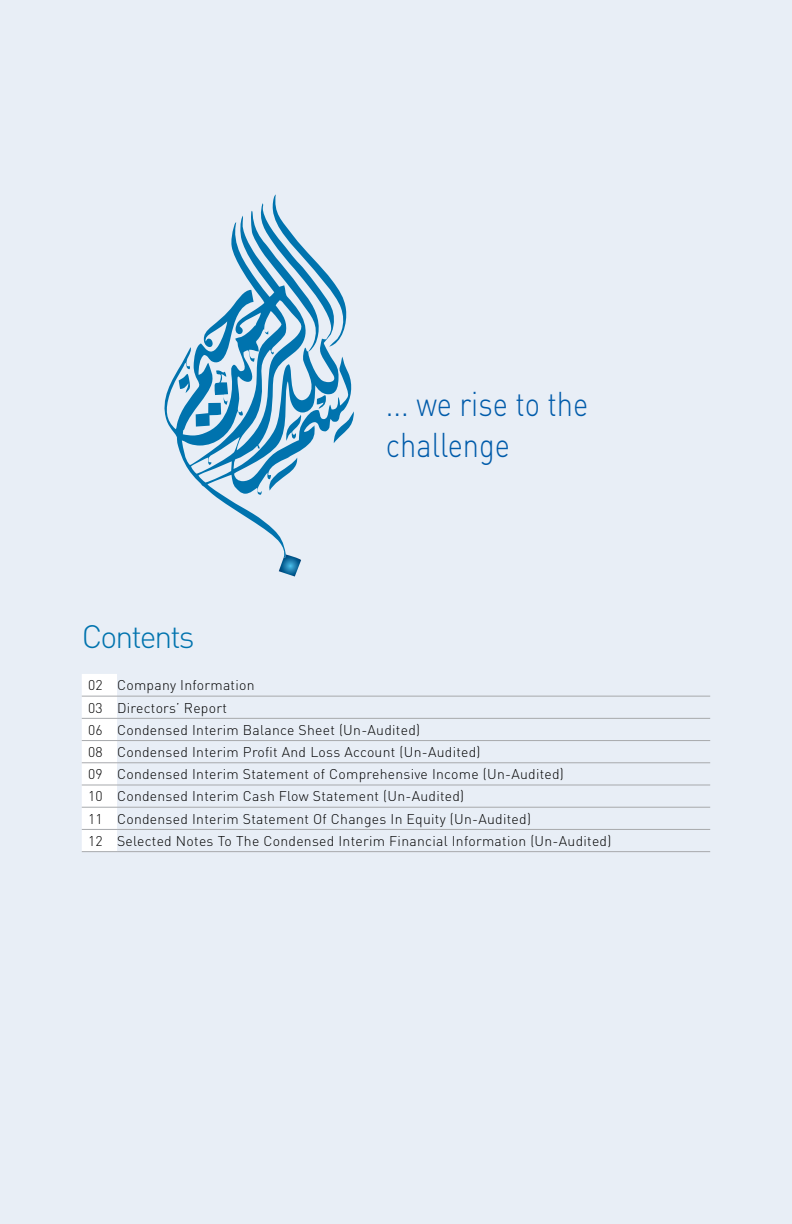
<style>
.page{position:relative;width:792px;height:1224px;background:#e8eef6}
.page>*{position:absolute;margin:0;border:0;box-sizing:border-box;transform-origin:0 0}
.t1{font:300 34px/40.8px "DIN Pro";color:#005baa;scale:.86 1}
.t2{font:300 32px "DIN Pro";letter-spacing:-.06em;color:#0073ae}
.t3{font:300 14px/22.2px "DIN Pro";letter-spacing:.02em;color:#000}
</style>
<div class="page">
<div style="left:82px;top:674px;width:35px;height:177px;background:#fff"></div>
<hr style="left:82px;top:696px;width:35px;height:1px;background:#a7a9ac">
<hr style="left:117px;top:696px;width:593px;height:1px;background:#a7a9ac">
<hr style="left:82px;top:718px;width:35px;height:1px;background:#a7a9ac">
<hr style="left:117px;top:718px;width:593px;height:1px;background:#a7a9ac">
<hr style="left:82px;top:740px;width:35px;height:1px;background:#a7a9ac">
<hr style="left:117px;top:740px;width:593px;height:1px;background:#a7a9ac">
<hr style="left:82px;top:762px;width:35px;height:1px;background:#a7a9ac">
<hr style="left:117px;top:762px;width:593px;height:1px;background:#a7a9ac">
<hr style="left:82px;top:785px;width:35px;height:1px;background:#a7a9ac">
<hr style="left:117px;top:785px;width:593px;height:1px;background:#a7a9ac">
<hr style="left:82px;top:807px;width:35px;height:1px;background:#a7a9ac">
<hr style="left:117px;top:807px;width:593px;height:1px;background:#a7a9ac">
<hr style="left:82px;top:829px;width:35px;height:1px;background:#a7a9ac">
<hr style="left:117px;top:829px;width:593px;height:1px;background:#a7a9ac">
<hr style="left:82px;top:851px;width:35px;height:1px;background:#a7a9ac">
<hr style="left:117px;top:851px;width:593px;height:1px;background:#a7a9ac">
<svg style="left:164px;top:194px;width:190px;height:360px"></svg>
<svg style="left:279px;top:554px;width:22px;height:23px"></svg>
<h2 class="t2" style="left:82px;top:615px;width:115px">Contents</h2>
<h1 class="t1" style="left:386px;top:382px;width:237px">... we rise to the challenge</h1>
<p class="t3" style="left:88px;top:674px;width:525px">02 Company Information<br>03 Directors’ Report<br>06 Condensed Interim Balance Sheet (Un-Audited)<br>08 Condensed Interim Profit And Loss Account (Un-Audited)<br>09 Condensed Interim Statement of Comprehensive Income (Un-Audited)<br>10 Condensed Interim Cash Flow Statement (Un-Audited)<br>11 Condensed Interim Statement Of Changes In Equity (Un-Audited)<br>12 Selected Notes To The Condensed Interim Financial Information (Un-Audited)</p>
</div>
